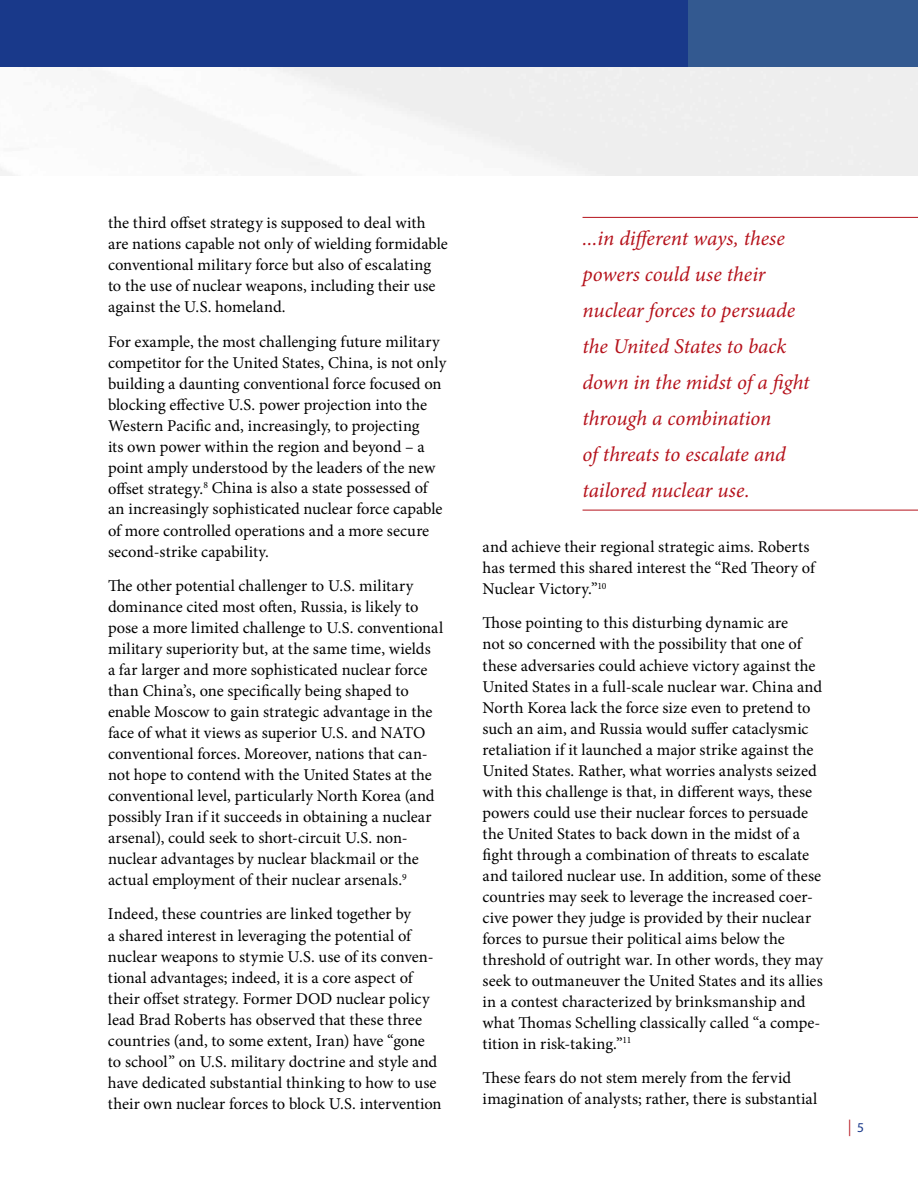
<style>
.page{position:relative;width:918px;height:1188px;background:#fff}
.page>*{position:absolute;margin:0;border:0;box-sizing:border-box;transform-origin:0 0}
.t1{font:italic 21px/36px "Minion Pro";letter-spacing:-.005em;color:#b5121b}
.t2{font:16.5px/21px "Minion Pro";color:#000}
.t3{font:16.5px "Myriad Pro";color:#b5121b;scale:.82 1}
.s1{font-size:13.5px;color:#19398a}
</style>
<div class="page">
<div style="left:0;top:0;width:688px;height:68px;background:#19398a"></div>
<hr style="left:0;top:0;width:1px;height:68px;background:#000">
<div style="left:688px;top:0;width:230px;height:68px;background:#335990"></div>
<hr style="left:583px;top:217px;width:335px;height:1px;background:#b5121b">
<hr style="left:583px;top:510px;width:335px;height:1px;background:#b5121b">
<p class="t2" style="left:108px;top:212px;width:341px">the third offset strategy is supposed to deal with are nations capable not only of wielding formidable conventional military force but also of escalating to the use of nuclear weapons, including their use against the U.S. homeland.</p>
<p class="t2" style="left:108px;top:331px;width:340px">For example, the most challenging future military competitor for the United States, China, is not only building a daunting conventional force focused on blocking effective U.S. power projection into the Western Pacific and, increasingly, to projecting<br>its own power within the region and beyond – a point amply understood by the leaders of the new offset strategy.<sup>8</sup> China is also a state possessed of an increasingly sophisticated nuclear force capable of more controlled operations and a more secure second-strike capability.</p>
<p class="t2" style="left:108px;top:575px;width:337px">The other potential challenger to U.S. military dominance cited most often, Russia, is likely to pose a more limited challenge to U.S. conventional military superiority but, at the same time, wields<br>a far larger and more sophisticated nuclear force than China’s, one specifically being shaped to enable Moscow to gain strategic advantage in the face of what it views as superior U.S. and NATO conventional forces. Moreover, nations that can&shy;not hope to contend with the United States at the conventional level, particularly North Korea (and possibly Iran if it succeeds in obtaining a nuclear arsenal), could seek to short-circuit U.S. non&shy;nuclear advantages by nuclear blackmail or the actual employment of their nuclear arsenals.<sup>9</sup></p>
<p class="t2" style="left:108px;top:904px;width:335px">Indeed, these countries are linked together by<br>a shared interest in leveraging the potential of nuclear weapons to stymie U.S. use of its conven&shy;tional advantages; indeed, it is a core aspect of their offset strategy. Former DOD nuclear policy lead Brad Roberts has observed that these three countries (and, to some extent, Iran) have “gone to school” on U.S. military doctrine and style and have dedicated substantial thinking to how to use their own nuclear forces to block U.S. intervention</p>
<p class="t1" style="left:583px;top:220px;width:229px">...in different ways, these powers could use their nuclear forces to persuade the United States to back down in the midst of a fight through a combination<br>of threats to escalate and tailored nuclear use.</p>
<p class="t2" style="left:483px;top:536px;width:334px">and achieve their regional strategic aims. Roberts has termed this shared interest the “Red Theory of<br>Nuclear Victory.”<sup>10</sup></p>
<p class="t2" style="left:483px;top:613px;width:342px">Those pointing to this disturbing dynamic are<br>not so concerned with the possibility that one of these adversaries could achieve victory against the United States in a full-scale nuclear war. China and North Korea lack the force size even to pretend to such an aim, and Russia would suffer cataclysmic retaliation if it launched a major strike against the United States. Rather, what worries analysts seized with this challenge is that, in different ways, these powers could use their nuclear forces to persuade the United States to back down in the midst of a fight through a combination of threats to escalate and tailored nuclear use. In addition, some of these countries may seek to leverage the increased coer&shy;cive power they judge is provided by their nuclear forces to pursue their political aims below the threshold of outright war. In other words, they may seek to outmaneuver the United States and its allies in a contest characterized by brinksmanship and what Thomas Schelling classically called “a compe&shy;tition in risk-taking.”<sup>11</sup></p>
<p class="t2" style="left:483px;top:1067px;width:336px">These fears do not stem merely from the fervid imagination of analysts; rather, there is substantial</p>
<p class="t3" style="left:848px;top:1116px;width:21px">| <span class="s1">5</span></p>
</div>
